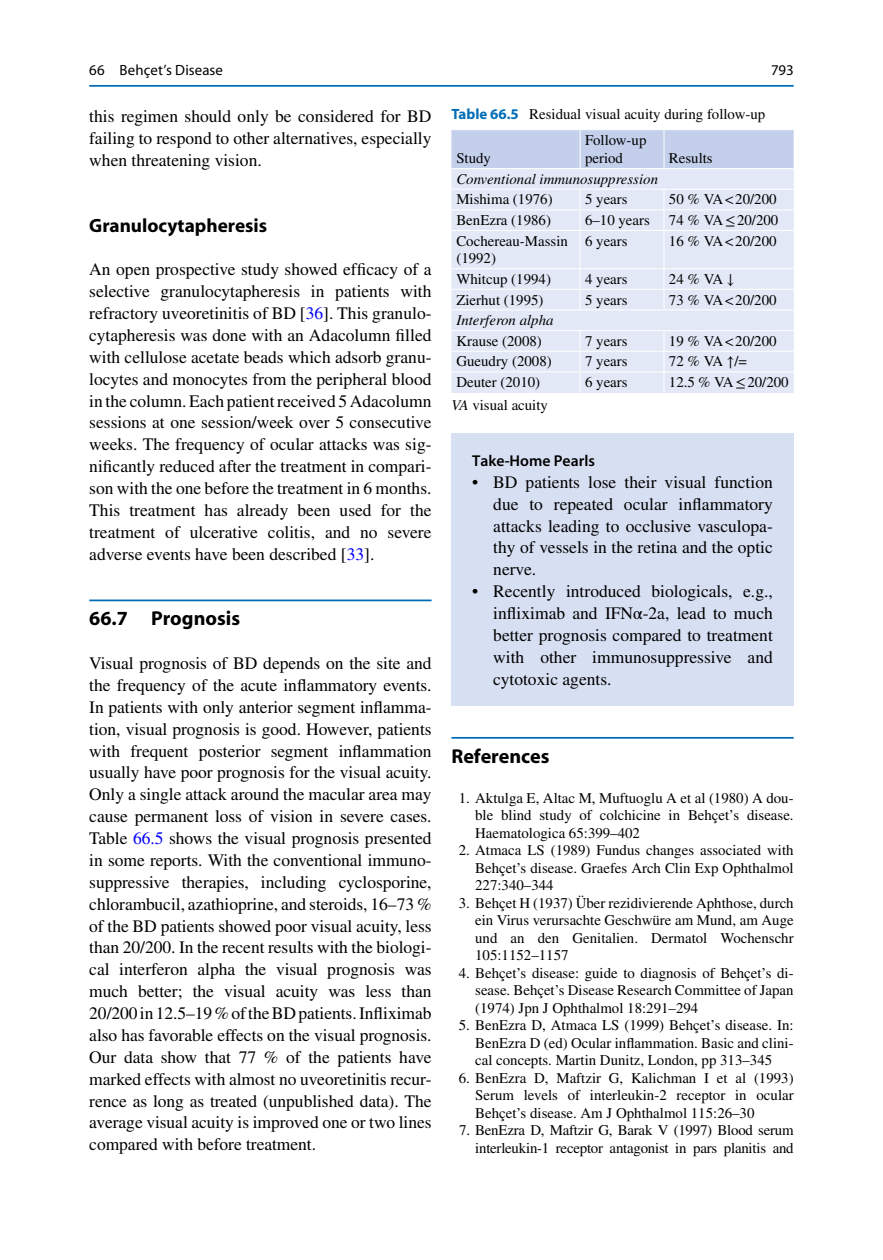
<style>
.page{position:relative;width:883px;height:1260px;background:#fff}
.page>*{position:absolute;margin:0;border:0;box-sizing:border-box;transform-origin:0 0}
.t1{font:700 20.12px "Yhpnrw Myriad";color:#000}
.t2{font:700 19.25px "Yhpnrw Myriad";color:#000}
.t3{font:17.5px/21.9px "Txtnhl Times";color:#000;text-align:justify}
.t4{font:600 15.75px "Bjmjck Myriad";color:#000}
.t5{font:14.88px/17.5px "Txtnhl Times";color:#000;text-align:justify}
.t6{font:italic 14.88px "Xktmmk Times";color:#000}
.t7{font:14.88px "Wxjwnw Myriad";letter-spacing:.01em;color:#000}
.s1{color:#0000fa}
.s2{font-family:"Yhpnrw Myriad";font-weight:700;color:#006db6}
.s3{font-family:"Cckmgp STIX General"}
.s4{font-family:"Xktmmk Times";font-style:italic}
</style>
<div class="page">
<hr style="left:89px;top:600px;width:343px;height:1px;background:#006db6">
<hr style="left:451px;top:737px;width:343px;height:2px;background:#006db6">
<div style="left:451px;top:433px;width:343px;height:272px;background:#d7dff2"></div>
<div style="left:451px;top:130px;width:343px;height:38px;background:#c3cfeb"></div>
<div style="left:451px;top:169px;width:343px;height:224px;background:#e2e8f6"></div>
<hr style="left:580px;top:130px;width:1px;height:38px;background:#fff">
<hr style="left:664px;top:130px;width:1px;height:38px;background:#fff">
<hr style="left:451px;top:189px;width:213px;height:1px;background:#fff">
<hr style="left:664px;top:189px;width:130px;height:1px;background:#fff">
<hr style="left:451px;top:209px;width:213px;height:1px;background:#fff">
<svg style="left:580px;top:190px;width:1px;height:40px"></svg>
<hr style="left:664px;top:209px;width:130px;height:1px;background:#fff">
<svg style="left:664px;top:190px;width:1px;height:40px"></svg>
<hr style="left:451px;top:230px;width:213px;height:1px;background:#fff">
<hr style="left:580px;top:231px;width:1px;height:37px;background:#fff">
<hr style="left:664px;top:230px;width:130px;height:1px;background:#fff">
<hr style="left:664px;top:231px;width:1px;height:37px;background:#fff">
<hr style="left:451px;top:268px;width:213px;height:1px;background:#fff">
<hr style="left:664px;top:268px;width:130px;height:1px;background:#fff">
<hr style="left:451px;top:289px;width:213px;height:1px;background:#fff">
<svg style="left:580px;top:269px;width:1px;height:40px"></svg>
<hr style="left:580px;top:309px;width:84px;height:1px;background:#fff">
<hr style="left:664px;top:289px;width:130px;height:1px;background:#fff">
<svg style="left:664px;top:269px;width:1px;height:40px"></svg>
<hr style="left:664px;top:309px;width:130px;height:1px;background:#fff">
<hr style="left:451px;top:309px;width:129px;height:1px;background:#fff">
<hr style="left:451px;top:330px;width:213px;height:1px;background:#fff">
<hr style="left:664px;top:330px;width:130px;height:1px;background:#fff">
<hr style="left:451px;top:351px;width:213px;height:1px;background:#fff">
<hr style="left:664px;top:351px;width:130px;height:1px;background:#fff">
<hr style="left:580px;top:371px;width:214px;height:1px;background:#fff">
<svg style="left:664px;top:331px;width:1px;height:62px"></svg>
<hr style="left:451px;top:371px;width:129px;height:1px;background:#fff">
<svg style="left:580px;top:331px;width:1px;height:62px"></svg>
<hr style="left:89px;top:85px;width:705px;height:2px;background:#006db6">
<p class="t7" style="left:89px;top:64px;width:135px">66 Behçet’s Disease</p>
<p class="t3" style="left:89px;top:107px;width:344px">this regimen should only be considered for BD failing to respond to other alternatives, especially when threatening vision.</p>
<p class="t2" style="left:89px;top:218px;width:179px">Granulocytapheresis</p>
<p class="t3" style="left:89px;top:260px;width:344px">An open prospective study showed efficacy of a selective granulocytapheresis in patients with refractory uveoretinitis of BD [ <span class="s1">36</span> ]. This granulo&shy;cytapheresis was done with an Adacolumn filled with cellulose acetate beads which adsorb granu&shy;locytes and monocytes from the peripheral blood in the column. Each patient received 5 Adacolumn sessions at one session/week over 5 consecutive weeks. The frequency of ocular attacks was sig&shy;nificantly reduced after the treatment in compari&shy;son with the one before the treatment in 6 months.<br>This treatment has already been used for the treatment of ulcerative colitis, and no severe adverse events have been described [ <span class="s1">33</span> ].</p>
<p class="t1" style="left:89px;top:611px;width:152px">66.7 Prognosis</p>
<p class="t3" style="left:89px;top:654px;width:344px">Visual prognosis of BD depends on the site and the frequency of the acute inflammatory events.<br>In patients with only anterior segment inflamma&shy;tion, visual prognosis is good. However, patients with frequent posterior segment inflammation usually have poor prognosis for the visual acuity.<br>Only a single attack around the macular area may cause permanent loss of vision in severe cases.<br>Table <span class="s1">66.5</span> shows the visual prognosis presented in some reports. With the conventional immuno&shy;suppressive therapies, including cyclosporine, chlorambucil, azathioprine, and steroids, 16–73 % of the BD patients showed poor visual acuity, less than 20/200. In the recent results with the biologi&shy;cal interferon alpha the visual prognosis was much better; the visual acuity was less than 20/200 in 12.5–19 % of the BD patients. Infliximab also has favorable effects on the visual prognosis.<br>Our data show that 77 % of the patients have marked effects with almost no uveoretinitis recur&shy;rence as long as treated (unpublished data). The average visual acuity is improved one or two lines compared with before treatment.</p>
<p class="t7" style="left:771px;top:64px;width:24px">793</p>
<p class="t5" style="left:451px;top:106px;width:315px"><span class="s2">Table 66.5</span> Residual visual acuity during follow-up</p>
<p class="t5" style="left:456px;top:150px;width:36px">Study</p>
<p class="t5" style="left:585px;top:133px;width:63px">Follow-up period</p>
<p class="t5" style="left:669px;top:150px;width:45px">Results</p>
<p class="t6" style="left:456px;top:173px;width:203px">Conventional immunosuppression</p>
<p class="t5" style="left:456px;top:192px;width:98px">Mishima (1976)</p>
<p class="t5" style="left:585px;top:192px;width:44px">5 years</p>
<p class="t5" style="left:669px;top:192px;width:109px">50 % VA &lt; 20/200</p>
<p class="t5" style="left:456px;top:213px;width:96px">BenEzra (1986)</p>
<p class="t5" style="left:585px;top:213px;width:66px">6–10 years</p>
<p class="t5" style="left:669px;top:213px;width:111px">74 % VA <span class="s3">≤</span> 20/200</p>
<p class="t5" style="left:456px;top:233px;width:113px">Cochereau-Massin (1992)</p>
<p class="t5" style="left:585px;top:233px;width:44px">6 years</p>
<p class="t5" style="left:669px;top:233px;width:109px">16 % VA &lt; 20/200</p>
<p class="t5" style="left:456px;top:272px;width:96px">Whitcup (1994)</p>
<p class="t5" style="left:585px;top:272px;width:44px">4 years</p>
<p class="t5" style="left:669px;top:272px;width:67px">24 % VA <span class="s3">↓</span></p>
<p class="t5" style="left:456px;top:292px;width:89px">Zierhut (1995)</p>
<p class="t5" style="left:585px;top:292px;width:44px">5 years</p>
<p class="t5" style="left:669px;top:292px;width:109px">73 % VA &lt; 20/200</p>
<p class="t6" style="left:456px;top:315px;width:99px">Interferon alpha</p>
<p class="t5" style="left:456px;top:333px;width:87px">Krause (2008)</p>
<p class="t5" style="left:585px;top:333px;width:44px">7 years</p>
<p class="t5" style="left:669px;top:333px;width:109px">19 % VA &lt; 20/200</p>
<p class="t5" style="left:456px;top:354px;width:97px">Gueudry (2008)</p>
<p class="t5" style="left:585px;top:354px;width:44px">7 years</p>
<p class="t5" style="left:669px;top:354px;width:80px">72 % VA <span class="s3">↑</span>/=</p>
<p class="t5" style="left:456px;top:375px;width:85px">Deuter (2010)</p>
<p class="t5" style="left:585px;top:375px;width:44px">6 years</p>
<p class="t5" style="left:669px;top:375px;width:121px">12.5 % VA <span class="s3">≤</span> 20/200</p>
<p class="t5" style="left:451px;top:398px;width:98px"><span class="s4">VA</span> visual acuity</p>
<p class="t4" style="left:472px;top:455px;width:124px">Take-Home Pearls</p>
<p class="t3" style="left:493px;top:473px;width:281px;text-indent:-21px">• BD patients lose their visual function due to repeated ocular inflammatory attacks leading to occlusive vasculopa&shy;thy of vessels in the retina and the optic nerve.</p>
<p class="t3" style="left:493px;top:582px;width:281px;text-indent:-21px">• Recently introduced biologicals, e.g., infliximab and IFN<span class="s3">α</span>-2a, lead to much better prognosis compared to treatment with other immunosuppressive and cytotoxic agents.</p>
<p class="t1" style="left:451px;top:749px;width:100px">References</p>
<p class="t5" style="left:475px;top:790px;width:320px;text-indent:-16px">1. Aktulga E, Altac M, Muftuoglu A et al (1980) A dou&shy;ble blind study of colchicine in Behçet’s disease.<br>Haematologica 65:399–402</p>
<p class="t5" style="left:475px;top:843px;width:320px;text-indent:-16px">2. Atmaca LS (1989) Fundus changes associated with Behçet’s disease. Graefes Arch Clin Exp Ophthalmol 227:340–344</p>
<p class="t5" style="left:475px;top:895px;width:320px;text-indent:-16px">3. Behçet H (1937) Über rezidivierende Aphthose, durch ein Virus verursachte Geschwüre am Mund, am Auge und an den Genitalien. Dermatol Wochenschr 105:1152–1157</p>
<p class="t5" style="left:475px;top:965px;width:320px;text-indent:-16px">4. Behçet’s disease: guide to diagnosis of Behçet’s di&shy;sease. Behçet’s Disease Research Committee of Japan (1974) Jpn J Ophthalmol 18:291–294</p>
<p class="t5" style="left:475px;top:1018px;width:320px;text-indent:-16px">5. BenEzra D, Atmaca LS (1999) Behçet’s disease. In:<br>BenEzra D (ed) Ocular inflammation. Basic and clini&shy;cal concepts. Martin Dunitz, London, pp 313–345</p>
<p class="t5" style="left:475px;top:1070px;width:320px;text-indent:-16px">6. BenEzra D, Maftzir G, Kalichman I et al (1993)<br>Serum levels of interleukin-2 receptor in ocular Behçet’s disease. Am J Ophthalmol 115:26–30</p>
<p class="t5" style="left:459px;top:1123px;width:336px;text-align:right">7. BenEzra D, Maftzir G, Barak V (1997) Blood serum interleukin-1 receptor antagonist in pars planitis and</p>
</div>
